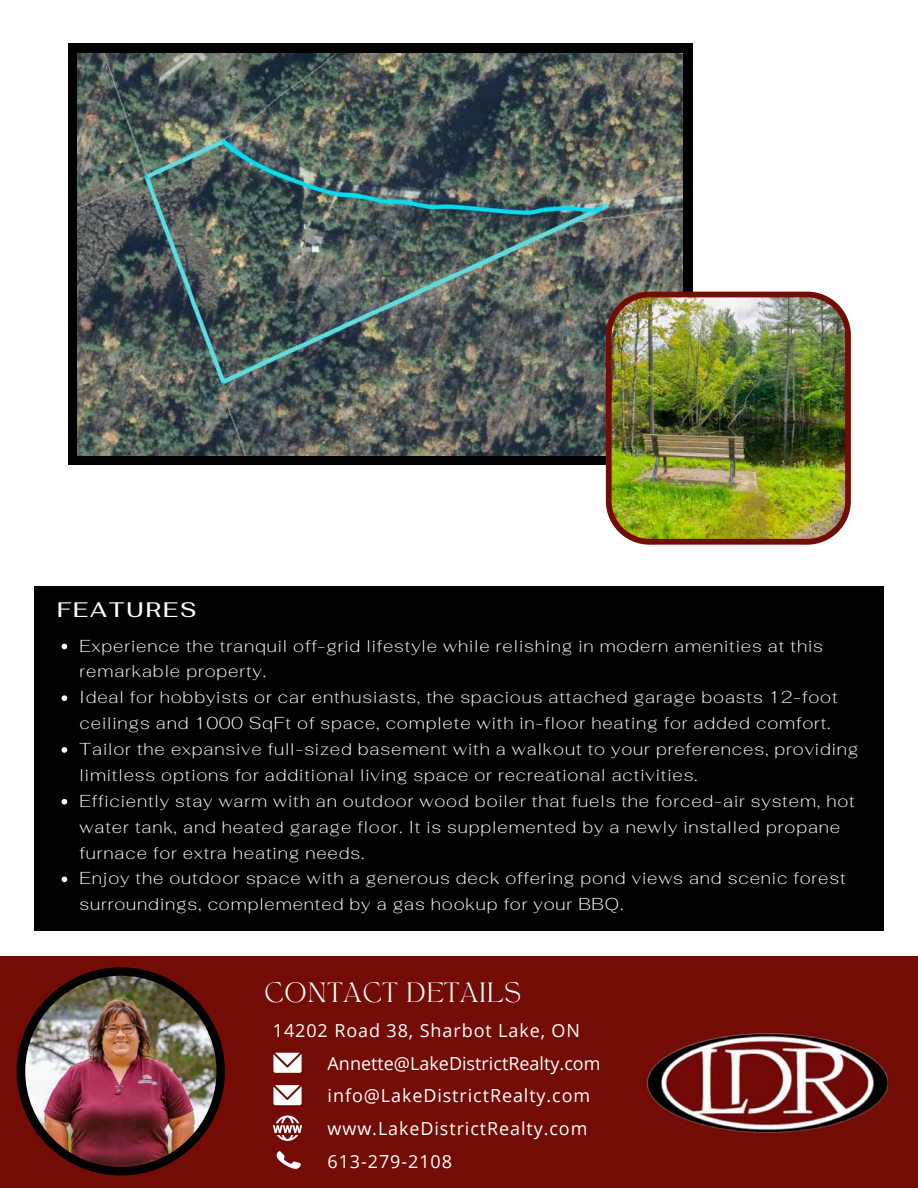
<style>
.page{position:relative;width:918px;height:1188px;background:#fff}
.page>*{position:absolute;margin:0;border:0;box-sizing:border-box;transform-origin:0 0}
.t1{font:500 21px "Fahkwang";letter-spacing:.1em;color:#fff}
.t2{font:19.5px "TANAEGEAN";letter-spacing:.05em;color:#fff}
.t3{font:18px/32.8px "Open Sans";letter-spacing:.05em;color:#fff}
.t4{font:18px "Open Sans";color:#fff}
.t5{font:200 17.25px/25.8px "Fahkwang";letter-spacing:.05em;color:#fff}
</style>
<div class="page">
<div style="left:34px;top:586px;width:850px;height:345px;background:#000"></div>
<div style="left:0;top:957px;width:918px;height:231px;background:#730c05"></div>
<svg style="left:273px;top:1085px;width:29px;height:20px"></svg>
<svg style="left:273px;top:1115px;width:29px;height:26px"></svg>
<svg style="left:276px;top:1151px;width:25px;height:18px"></svg>
<img style="left:646px;top:1033px;width:242px;height:100px">
<div style="left:68px;top:44px;width:624px;height:421px;background:#000"></div>
<img style="left:77px;top:53px;width:606px;height:403px">
<div style="left:17px;top:967px;width:208px;height:209px;background:#000;border-radius:50%"></div>
<img style="left:25px;top:976px;width:191px;height:191px;border-radius:50%">
<svg style="left:273px;top:1053px;width:29px;height:20px"></svg>
<img style="left:606px;top:292px;width:245px;height:253px">
<svg style="left:62px;top:644px;width:5px;height:5px"></svg>
<svg style="left:62px;top:695px;width:5px;height:6px"></svg>
<svg style="left:62px;top:747px;width:5px;height:6px"></svg>
<svg style="left:62px;top:799px;width:5px;height:6px"></svg>
<svg style="left:62px;top:877px;width:5px;height:5px"></svg>
<p class="t1" style="left:57px;top:596px;width:141px">FEATURES</p>
<p class="t5" style="left:80px;top:632px;width:780px">Experience the tranquil off-grid lifestyle while relishing in modern amenities at this remarkable property.<br>Ideal for hobbyists or car enthusiasts, the spacious attached garage boasts 12-foot ceilings and 1000 SqFt of space, complete with in-floor heating for added comfort.<br>Tailor the expansive full-sized basement with a walkout to your preferences, providing limitless options for additional living space or recreational activities.<br>Efficiently stay warm with an outdoor wood boiler that fuels the forced-air system, hot water tank, and heated garage floor. It is supplemented by a newly installed propane furnace for extra heating needs.<br>Enjoy the outdoor space with a generous deck offering pond views and scenic forest surroundings, complemented by a gas hookup for your BBQ.</p>
<p class="t2" style="left:264px;top:981px;width:258px">CONTACT DETAILS</p>
<p class="t3" style="left:273px;top:1014px;width:309px">14202 Road 38, Sharbot Lake, ON</p>
<p class="t4" style="left:328px;top:1051px;width:274px">Annette@LakeDistrictRealty.com</p>
<p class="t3" style="left:328px;top:1079px;width:264px">info@LakeDistrictRealty.com www.LakeDistrictRealty.com<br>613-279-2108</p>
</div>
